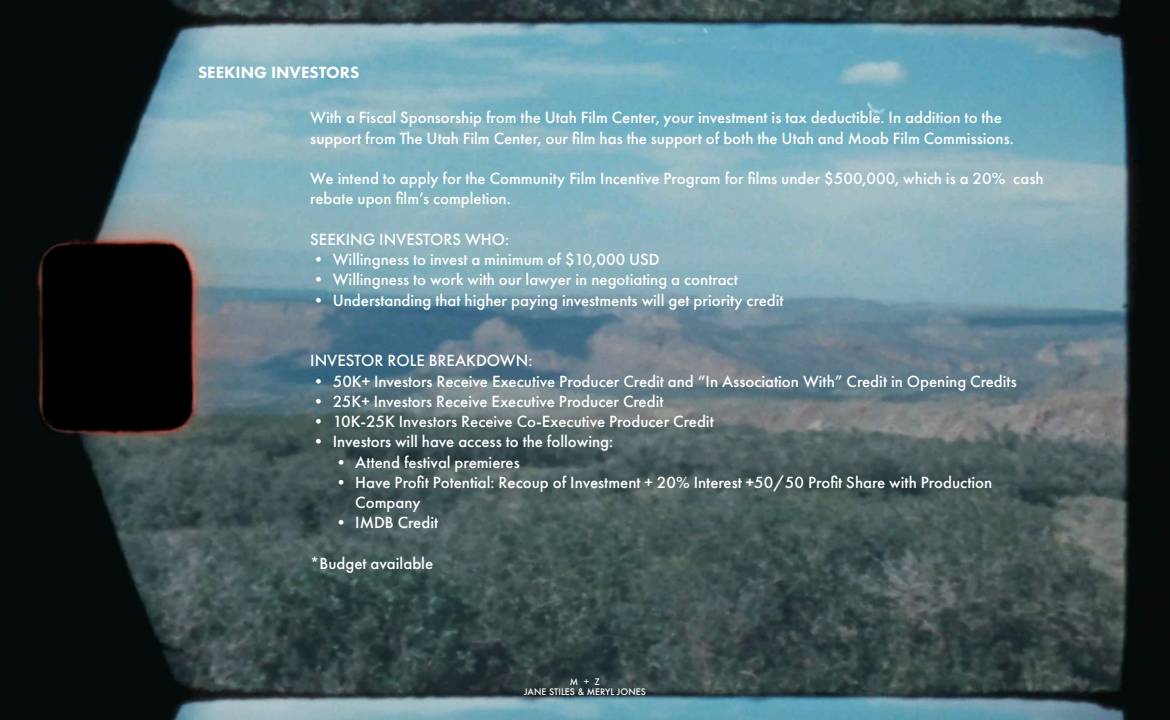
<style>
.page{position:relative;width:1170px;height:720px;background:#fff}
.page>*{position:absolute;margin:0;border:0;box-sizing:border-box;transform-origin:0 0}
.t1{font:500 16.88px/20.2px "Futura PT";color:#fff}
.t2{font:800 16.88px "Futura PT";color:#fff}
.t3{font:500 8.75px "Futura";color:#fff}
</style>
<div class="page">
<img style="left:1px;top:0;width:1169px;height:720px">
<img style="left:0;top:0;width:1px;height:720px">
<p class="t2" style="left:198px;top:62px;width:163px">SEEKING INVESTORS</p>
<p class="t1" style="left:310px;top:108px;width:705px">With a Fiscal Sponsorship from the Utah Film Center, your investment is tax deductible. In addition to the support from The Utah Film Center, our film has the support of both the Utah and Moab Film Commissions.</p>
<p class="t1" style="left:310px;top:168px;width:735px">We intend to apply for the Community Film Incentive Program for films under $500,000, which is a 20% cash rebate upon film’s completion.</p>
<p class="t1" style="left:310px;top:229px;width:201px">SEEKING INVESTORS WHO:</p>
<p class="t1" style="left:310px;top:249px;width:351px">• Willingness to invest a minimum of $10,000 USD</p>
<p class="t1" style="left:310px;top:270px;width:429px">• Willingness to work with our lawyer in negotiating a contract</p>
<p class="t1" style="left:310px;top:290px;width:475px">• Understanding that higher paying investments will get priority credit</p>
<p class="t1" style="left:310px;top:351px;width:224px">INVESTOR ROLE BREAKDOWN:</p>
<p class="t1" style="left:310px;top:371px;width:708px">• 50K+ Investors Receive Executive Producer Credit and “In Association With” Credit in Opening Credits</p>
<p class="t1" style="left:310px;top:391px;width:355px">• 25K+ Investors Receive Executive Producer Credit</p>
<p class="t1" style="left:310px;top:411px;width:405px">• 10K-25K Investors Receive Co-Executive Producer Credit</p>
<p class="t1" style="left:310px;top:432px;width:304px">• Investors will have access to the following:</p>
<p class="t1" style="left:333px;top:452px;width:189px">• Attend festival premieres</p>
<p class="t1" style="left:355px;top:472px;width:639px;text-indent:-22px">• Have Profit Potential: Recoup of Investment + 20% Interest +50/50 Profit Share with Production<br>Company</p>
<p class="t1" style="left:333px;top:513px;width:107px">• IMDB Credit</p>
<p class="t1" style="left:310px;top:553px;width:124px">*Budget available</p>
<p class="t3" style="left:570px;top:676px;width:32px">M + Z</p>
<p class="t3" style="left:524px;top:686px;width:123px">JANE STILES &amp; MERYL JONES</p>
</div>
